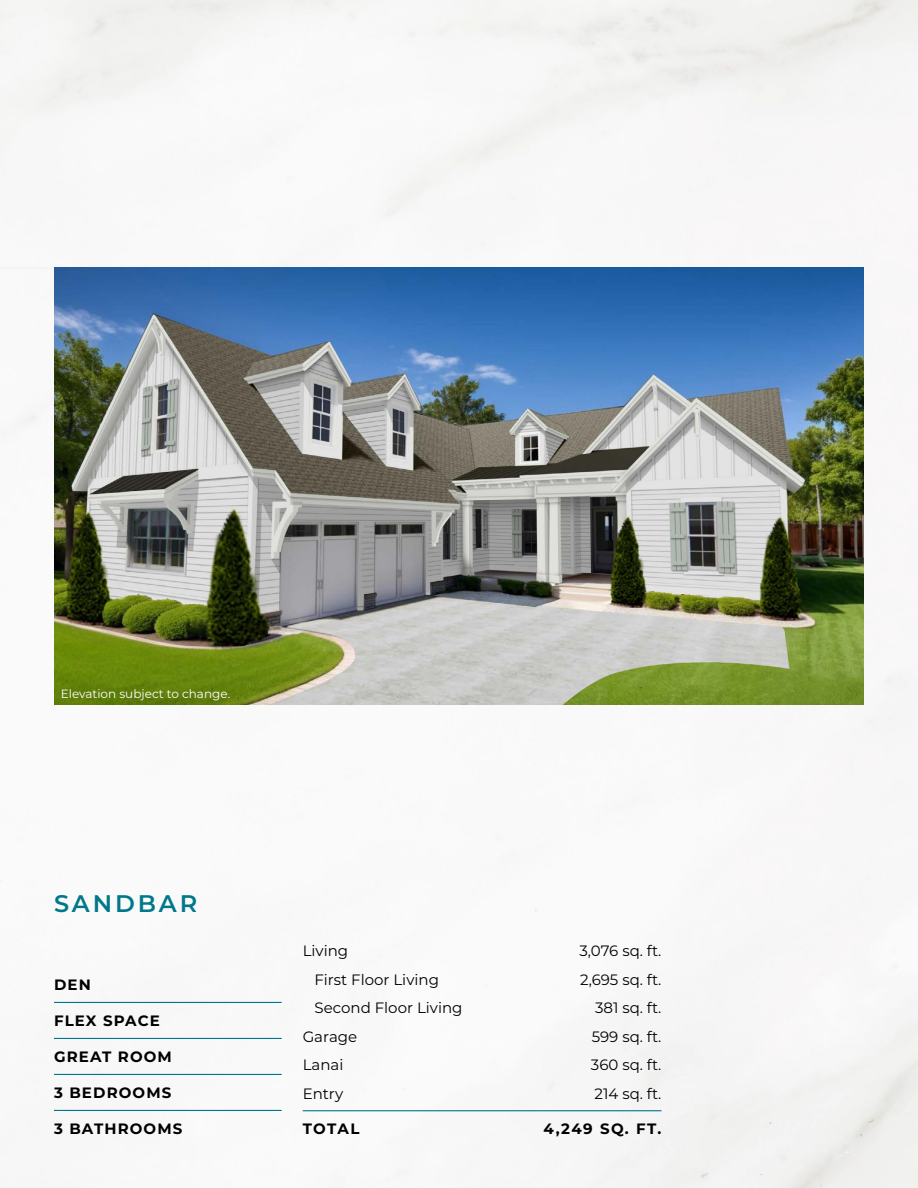
<style>
.page{position:relative;width:918px;height:1188px;background:#fff}
.page>*{position:absolute;margin:0;border:0;box-sizing:border-box;transform-origin:0 0}
.t1{font:600 24px "Montserrat";letter-spacing:.12em;color:#007889}
.t2{font:15px "Montserrat";color:#000}
.t3{font:700 15px "Montserrat";letter-spacing:.075em;color:#000}
.t4{font:12px "Montserrat";color:#fff}
</style>
<div class="page">
<img style="left:0;top:0;width:918px;height:1188px">
<img style="left:54px;top:268px;width:810px;height:436px">
<hr style="left:54px;top:1002px;width:228px;height:1px;background:#007889">
<hr style="left:54px;top:1038px;width:228px;height:1px;background:#007889">
<hr style="left:54px;top:1074px;width:228px;height:1px;background:#007889">
<hr style="left:54px;top:1110px;width:228px;height:1px;background:#007889">
<hr style="left:303px;top:1110px;width:358px;height:1px;background:#007889">
<p class="t4" style="left:61px;top:685px;width:171px">Elevation subject to change.</p>
<h1 class="t1" style="left:54px;top:887px;width:145px">SANDBAR</h1>
<p class="t3" style="left:54px;top:974px;width:38px">DEN</p>
<p class="t3" style="left:54px;top:1010px;width:107px">FLEX SPACE</p>
<p class="t3" style="left:54px;top:1046px;width:119px">GREAT ROOM</p>
<p class="t3" style="left:54px;top:1082px;width:119px">3 BEDROOMS</p>
<p class="t3" style="left:54px;top:1118px;width:130px">3 BATHROOMS</p>
<p class="t2" style="left:303px;top:941px;width:47px">Living</p>
<p class="t2" style="left:579px;top:941px;width:84px">3,076 sq. ft.</p>
<p class="t2" style="left:314px;top:969px;width:126px">First Floor Living</p>
<p class="t2" style="left:580px;top:969px;width:83px">2,695 sq. ft.</p>
<p class="t2" style="left:314px;top:998px;width:150px">Second Floor Living</p>
<p class="t2" style="left:595px;top:998px;width:68px">381 sq. ft.</p>
<p class="t2" style="left:303px;top:1026px;width:56px">Garage</p>
<p class="t2" style="left:592px;top:1026px;width:71px">599 sq. ft.</p>
<p class="t2" style="left:303px;top:1055px;width:42px">Lanai</p>
<p class="t2" style="left:591px;top:1055px;width:72px">360 sq. ft.</p>
<p class="t2" style="left:303px;top:1083px;width:42px">Entry</p>
<p class="t2" style="left:595px;top:1083px;width:68px">214 sq. ft.</p>
<p class="t3" style="left:303px;top:1118px;width:58px">TOTAL</p>
<p class="t3" style="left:544px;top:1118px;width:119px">4,249 SQ. FT.</p>
</div>
